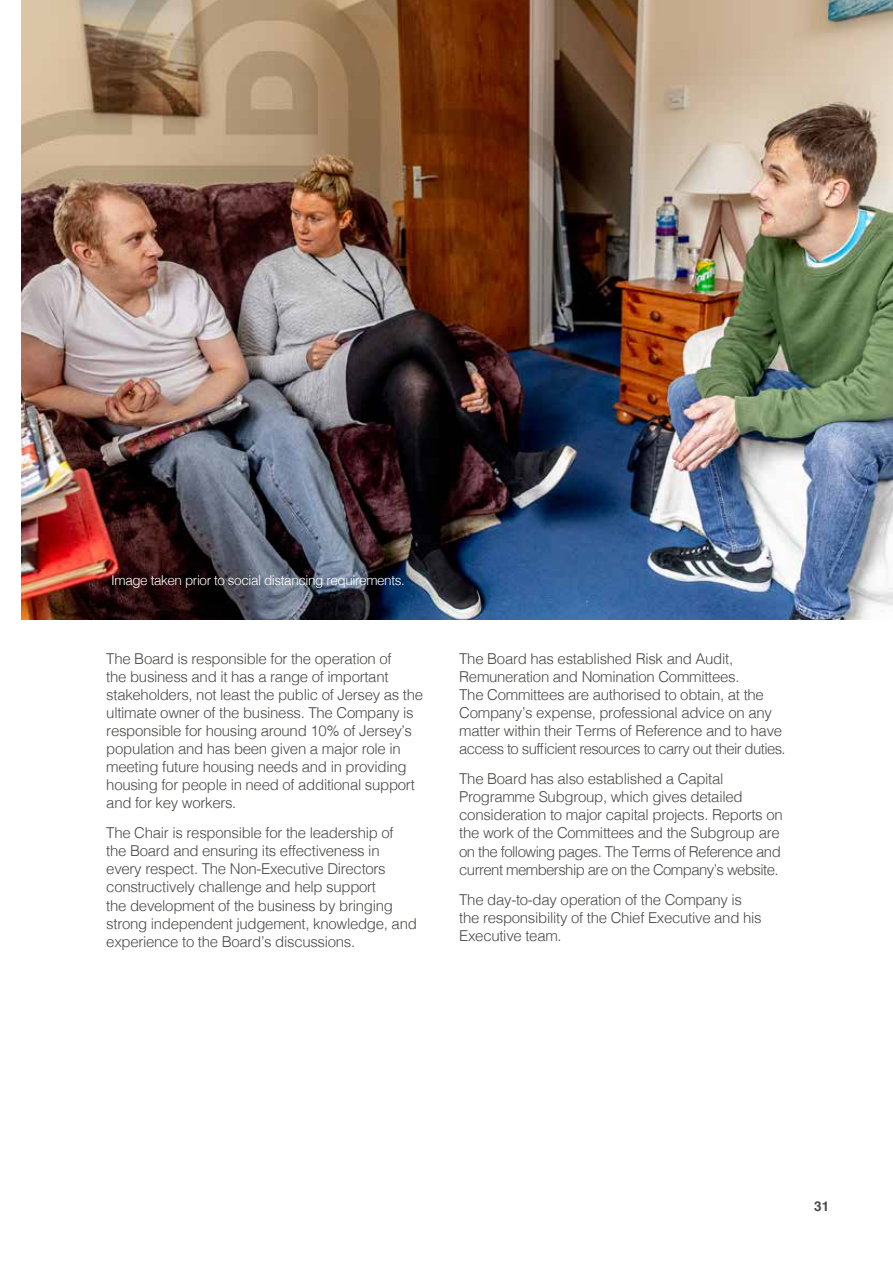
<style>
.page{position:relative;width:893px;height:1263px;background:#fff}
.page>*{position:absolute;margin:0;border:0;box-sizing:border-box;transform-origin:0 0}
.t1{font:300 15px/18px "Helvetica";letter-spacing:-.02em;color:#4a4a49}
.t2{font:300 13.5px "Helvetica";letter-spacing:-.03em;color:#fff}
.t3{font:700 13.5px "Helvetica";color:#4a4a49}
</style>
<div class="page">
<img style="left:21px;top:0;width:872px;height:620px">
<p class="t2" style="left:111px;top:568px;width:295px">Image taken prior to social distancing requirements.</p>
<p class="t1" style="left:106px;top:648px;width:318px">The Board is responsible for the operation of<br>the business and it has a range of important stakeholders, not least the public of Jersey as the ultimate owner of the business. The Company is responsible for housing around 10% of Jersey’s population and has been given a major role in meeting future housing needs and in providing housing for people in need of additional support and for key workers.</p>
<p class="t1" style="left:106px;top:823px;width:312px">The Chair is responsible for the leadership of the Board and ensuring its effectiveness in every respect. The Non-Executive Directors constructively challenge and help support<br>the development of the business by bringing strong independent judgement, knowledge, and experience to the Board’s discussions.</p>
<p class="t1" style="left:459px;top:648px;width:328px">The Board has established Risk and Audit, Remuneration and Nomination Committees.<br>The Committees are authorised to obtain, at the Company’s expense, professional advice on any matter within their Terms of Reference and to have access to sufficient resources to carry out their duties.</p>
<p class="t1" style="left:459px;top:769px;width:325px">The Board has also established a Capital Programme Subgroup, which gives detailed consideration to major capital projects. Reports on the work of the Committees and the Subgroup are on the following pages. The Terms of Reference and current membership are on the Company’s website.</p>
<p class="t1" style="left:459px;top:890px;width:304px">The day-to-day operation of the Company is the responsibility of the Chief Executive and his<br>Executive team.</p>
<p class="t3" style="left:814px;top:1195px;width:17px">31</p>
</div>
